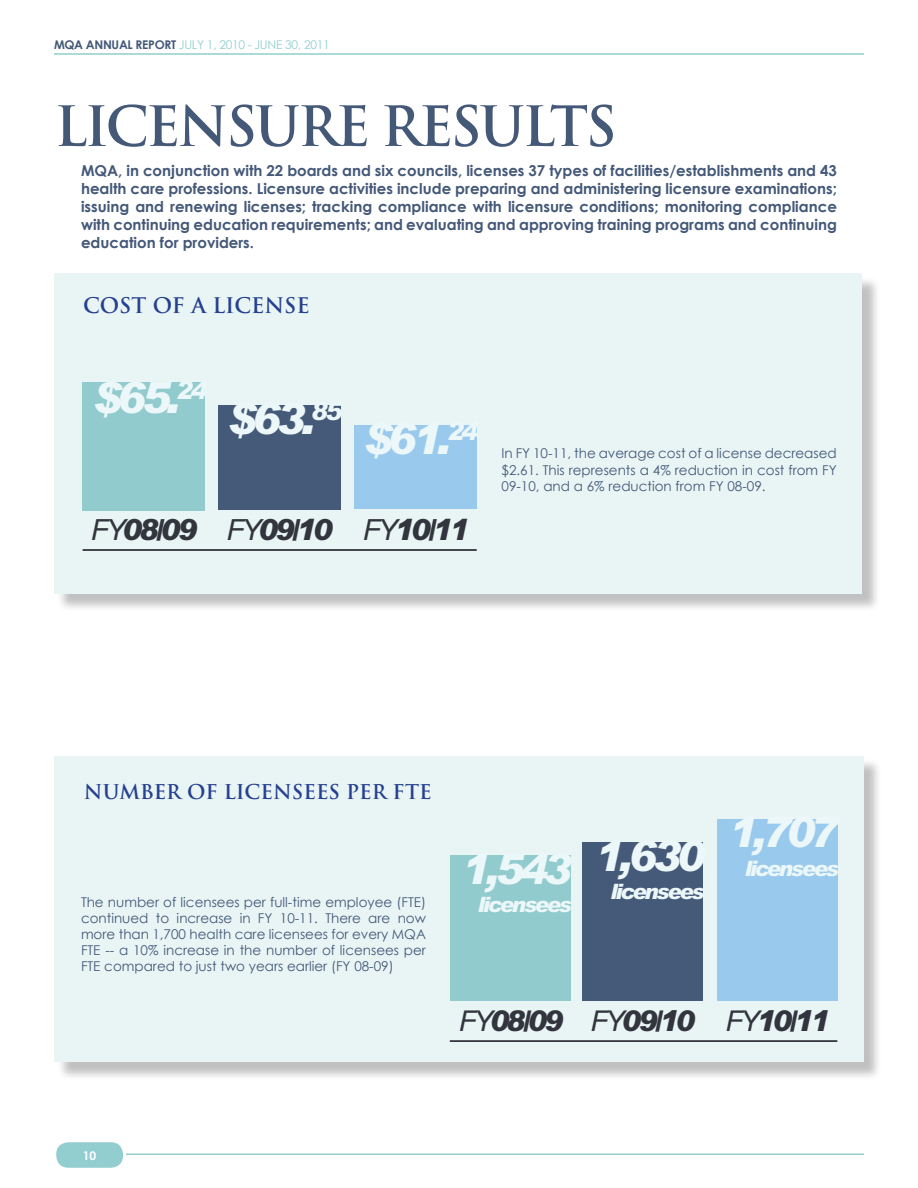
<style>
.page{position:relative;width:918px;height:1188px;background:#fff}
.page>*{position:absolute;margin:0;border:0;box-sizing:border-box;transform-origin:0 0}
.t1{font:700 54px "Trajan Pro";color:#445878}
.t2{font:italic 900 43.2px "Arial";color:#ebf7f8}
.t3{font:italic 900 42.45px "Arial";letter-spacing:-.1em;color:#ebf7f8}
.t4{font:italic 900 29.1px "Arial";letter-spacing:-.1em;color:#32353d}
.t5{font:italic 900 28.65px "Arial";letter-spacing:-.1em;color:#32353d}
.t6{font:italic 900 21.3px "Arial";letter-spacing:-.1em;color:#ebf7f8}
.t7{font:700 21px "Trajan Pro";color:#25408f}
.t8{font:700 19.8px "Trajan Pro";color:#25408f}
.t9{font:700 15px/18px "Century Gothic";color:#445878;text-align:justify}
.t10{font:13.5px/16.2px "Century Gothic";color:#445878;text-align:justify}
.t11{font:12px "Century Gothic";letter-spacing:-.025em;color:#92cdcf}
.t12{font:700 12px "Century Gothic";color:#fff}
.s1{font-weight:700;color:#445878}
.s2{font-weight:400}
</style>
<div class="page">
<hr style="left:54px;top:53px;width:810px;height:2px;background:#92cdcf">
<hr style="left:54px;top:1154px;width:810px;height:1px;background:#92cdcf">
<div style="left:55px;top:1141px;width:69px;height:28px;background:#92cdcf;border-radius:14px"></div>
<div style="left:53px;top:1139px;width:73px;height:32px;border:3px solid #fff;border-radius:14px"></div>
<div style="left:56px;top:758px;width:826px;height:322px;background:#000;opacity:.25"></div>
<div style="left:54px;top:756px;width:810px;height:306px;background:#e9f5f5"></div>
<div style="left:717px;top:819px;width:120px;height:182px;background:#99caed"></div>
<div style="left:451px;top:855px;width:120px;height:146px;background:#92cbce"></div>
<div style="left:582px;top:842px;width:121px;height:159px;background:#455979"></div>
<hr style="left:450px;top:1040px;width:387px;height:2px;background:#32353d">
<div style="left:56px;top:276px;width:825px;height:337px;background:#000;opacity:.25"></div>
<div style="left:54px;top:274px;width:808px;height:320px;background:#e9f5f5"></div>
<div style="left:82px;top:382px;width:123px;height:129px;background:#92cbce"></div>
<div style="left:218px;top:405px;width:123px;height:104px;background:#455979"></div>
<div style="left:354px;top:425px;width:122px;height:84px;background:#99caed"></div>
<hr style="left:83px;top:549px;width:394px;height:2px;background:#32353d">
<p class="t11" style="left:54px;top:37px;width:277px"><span class="s1">MQA Annual Report</span> July 1, 2010 - June 30, 2011</p>
<h1 class="t1" style="left:54px;top:93px;width:555px">LICENSURE RESULTS</h1>
<p class="t9" style="left:81px;top:161px;width:757px">MQA, in conjunction with 22 boards and six councils, licenses 37 types of facilities/establishments and 43 health care professions. Licensure activities include preparing and administering licensure examinations; issuing and renewing licenses; tracking compliance with licensure conditions; monitoring compliance with continuing education requirements; and evaluating and approving training programs and continuing education for providers.</p>
<h3 class="t7" style="left:83px;top:292px;width:145px">COSTOF ALICEN</h3>
<h3 class="t7" style="left:284px;top:292px;width:24px">SE</h3>
<h2 class="t2" style="left:92px;top:371px;width:116px">$65.<sup>24</sup></h2>
<h2 class="t2" style="left:227px;top:392px;width:116px">$63.<sup>85</sup></h2>
<h2 class="t2" style="left:363px;top:412px;width:116px">$61.<sup>24</sup></h2>
<h3 class="t4" style="left:91px;top:512px;width:379px"><span class="s2">FY</span>08/09 <span class="s2">FY</span>09/10 <span class="s2">FY</span>10/11</h3>
<p class="t10" style="left:502px;top:445px;width:337px">In FY 10-11, the average cost of a license decreased $2.61. This represents a 4% reduction in cost from FY 09-10, and a 6% reduction from FY 08-09.</p>
<h3 class="t8" style="left:84px;top:780px;width:155px">NUMBER OF LICEN</h3>
<h3 class="t8" style="left:292px;top:780px;width:114px">SEES PER FTE</h3>
<p class="t10" style="left:81px;top:893px;width:347px">The number of licensees per full-time employee (FTE) continued to increase in FY 10-11. There are now more than 1,700 health care licensees for every MQA FTE -- a 10% increase in the number of licensees per FTE compared to just two years earlier (FY 08-09)</p>
<h3 class="t3" style="left:461px;top:836px;width:245px">1,543 1,630</h3>
<h3 class="t6" style="left:611px;top:878px;width:95px">licensees</h3>
<h3 class="t6" style="left:478px;top:891px;width:95px">licensees</h3>
<h3 class="t3" style="left:728px;top:806px;width:112px">1,707</h3>
<h3 class="t6" style="left:745px;top:855px;width:95px">licensees</h3>
<h3 class="t5" style="left:459px;top:1003px;width:372px"><span class="s2">FY</span>08/09 <span class="s2">FY</span>09/10 <span class="s2">FY</span>10/11</h3>
<p class="t12" style="left:83px;top:1146px;width:15px">10</p>
</div>
